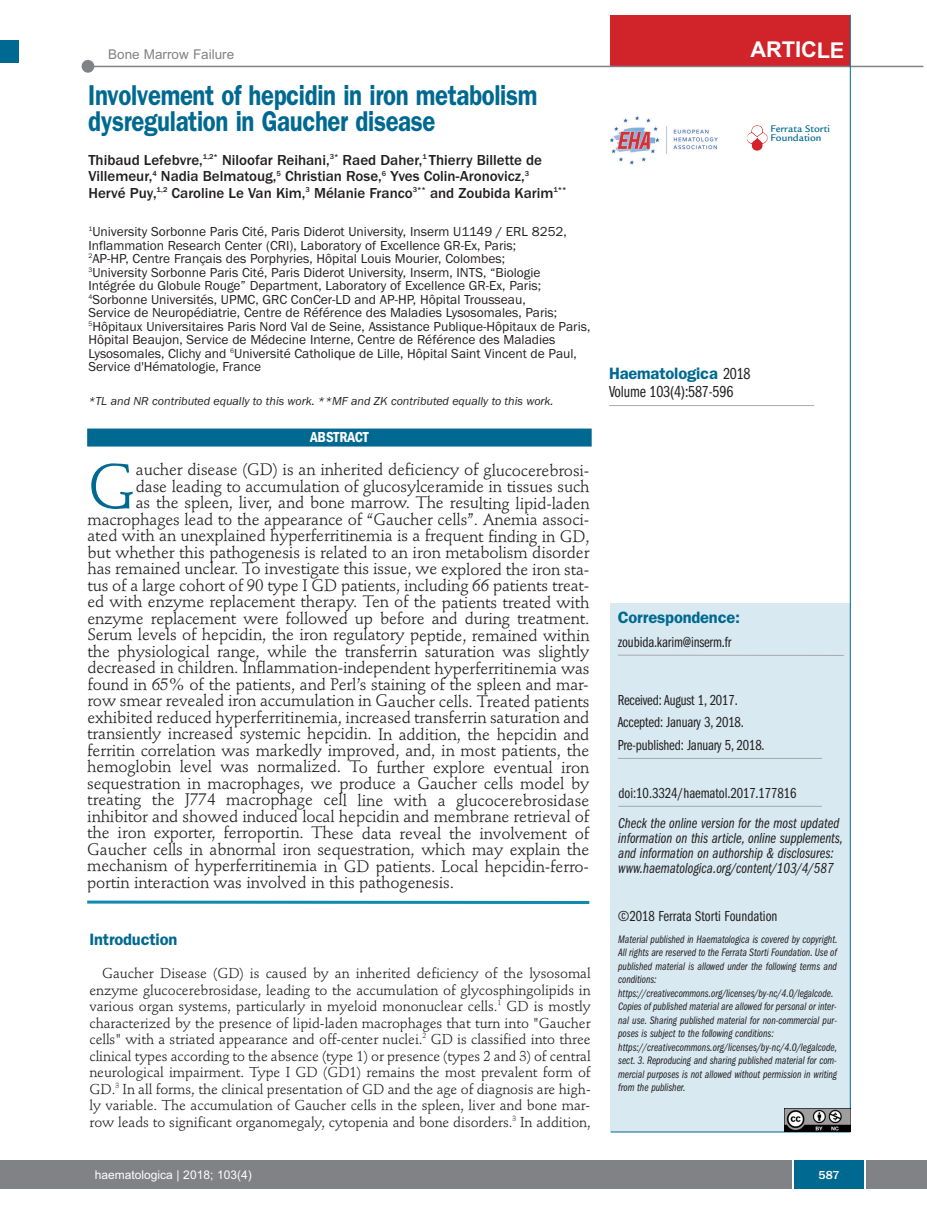
<style>
.page{position:relative;width:927px;height:1225px;background:#fff}
.page>*{position:absolute;margin:0;border:0;box-sizing:border-box;transform-origin:0 0}
.t1{font:62.7px "Stempel Schneidler";color:#006991}
.t2{font:600 28.8px/25.5px "Franklin Gothic";letter-spacing:-.015em;color:#006991;scale:.83 1}
.t3{font:700 21.75px "Arial";letter-spacing:-.01em;color:#fff}
.t4{font:16.5px "Stempel Schneidler";letter-spacing:-.01em;color:#231f20}
.t5{font:600 16.5px "Franklin Gothic";letter-spacing:-.01em;color:#006991}
.t6{font:16.5px "Franklin Gothic Book Cmpr";letter-spacing:-.01em;color:#231f20}
.t7{font:500 15px/16.5px "Franklin Gothic";color:#231f20}
.t8{font:15px/15px "Franklin Gothic Book Cmpr Ital";color:#231f20}
.t9{font:15px/22.5px "Franklin Gothic Book Cmpr";letter-spacing:-.01em;color:#231f20}
.t10{font:600 condensed 15px "Franklin Gothic";letter-spacing:-.005em;color:#fff}
.t11{font:14.25px/16.5px "Stempel Schneidler";letter-spacing:-.005em;color:#231f20;text-align:justify}
.t12{font:13.5px/13.5px "Franklin Gothic";color:#231f20}
.t13{font:13.5px "Arial";color:#808285}
.t14{font:italic 12px "Franklin Gothic";color:#231f20}
.t15{font:12px "Arial";color:#fff}
.t16{font:500 12px "Franklin Gothic";color:#fff}
.t17{font:11.25px/13.5px "Franklin Gothic Book Cmpr Ital";color:#231f20}
.t18{font:500 10.5px/9px "Legacy Sans";color:#006991}
.s1{font-family:"Franklin Gothic Book Cmpr";font-weight:400;color:#231f20}
</style>
<div class="page">
<div style="left:18px;top:1160px;width:909px;height:28px;background:#808285"></div>
<div style="left:794px;top:1160px;width:70px;height:28px;background:#006991"></div>
<hr style="left:792px;top:1160px;width:2px;height:28px;background:#fff">
<hr style="left:864px;top:1160px;width:2px;height:28px;background:#fff">
<div style="left:611px;top:603px;width:239px;height:529px;background:#d8e9f1"></div>
<hr style="left:618px;top:758px;width:204px;height:1px;background:#a8a9ad">
<hr style="left:618px;top:655px;width:226px;height:1px;background:#a8a9ad">
<hr style="left:611px;top:1131px;width:239px;height:1px;background:#006991">
<img style="left:747px;top:125px;width:20px;height:26px">
<img style="left:609px;top:116px;width:109px;height:49px">
<hr style="left:609px;top:405px;width:205px;height:1px;background:#a8a9ad">
<div style="left:611px;top:15px;width:239px;height:52px;background:#d1232a"></div>
<hr style="left:87px;top:66px;width:836px;height:1px;background:#808285">
<div style="left:82px;top:60px;width:12px;height:13px;background:#808285;border-radius:50%"></div>
<hr style="left:618px;top:806px;width:204px;height:1px;background:#a8a9ad">
<hr style="left:850px;top:15px;width:1px;height:1116px;background:#006991">
<img style="left:785px;top:1108px;width:65px;height:23px">
<div style="left:0;top:40px;width:19px;height:22px;background:#006991"></div>
<div style="left:0;top:1160px;width:18px;height:28px;background:#808285"></div>
<svg style="left:87px;top:900px;width:502px;height:4px;background:#49a6c2"></svg>
<div style="left:87px;top:428px;width:505px;height:18px;background:#006991"></div>
<p class="t13" style="left:108px;top:47px;width:128px">Bone Marrow Failure</p>
<h3 class="t3" style="left:751px;top:37px;width:95px">ARTICLE</h3>
<h2 class="t2" style="left:88px;top:85px;width:543px">Involvement of hepcidin in iron metabolism dysregulation in Gaucher disease</h2>
<p class="t7" style="left:88px;top:151px;width:480px">Thibaud Lefebvre,<sup>1,2*</sup> Niloofar Reihani,<sup>3*</sup> Raed Daher,<sup>1</sup> Thierry Billette de<br>Villemeur,<sup>4</sup> Nadia Belmatoug,<sup>5</sup> Christian Rose,<sup>6</sup> Yves Colin-Aronovicz,<sup>3<br></sup>Hervé Puy,<sup>1,2</sup> Caroline Le Van Kim,<sup>3</sup> Mélanie Franco<sup>3**</sup> and Zoubida Karim<sup>1**</sup></p>
<p class="t12" style="left:88px;top:225px;width:504px"><sup>1</sup>University Sorbonne Paris Cité, Paris Diderot University, Inserm U1149 / ERL 8252, Inflammation Research Center (CRI), Laboratory of Excellence GR-Ex, Paris;<br><sup>2</sup>AP-HP, Centre Français des Porphyries, Hôpital Louis Mourier, Colombes;<br><sup>3</sup>University Sorbonne Paris Cité, Paris Diderot University, Inserm, INTS, “Biologie Intégrée du Globule Rouge” Department, Laboratory of Excellence GR-Ex, Paris; <sup>4</sup>Sorbonne Universités, UPMC, GRC ConCer-LD and AP-HP, Hôpital Trousseau,<br>Service de Neuropédiatrie, Centre de Référence des Maladies Lysosomales, Paris; <sup>5</sup>Hôpitaux Universitaires Paris Nord Val de Seine, Assistance Publique-Hôpitaux de Paris, Hôpital Beaujon, Service de Médecine Interne, Centre de Référence des Maladies Lysosomales, Clichy and <sup>6</sup>Université Catholique de Lille, Hôpital Saint Vincent de Paul, Service d'Hématologie, France</p>
<p class="t14" style="left:88px;top:393px;width:467px">*TL and NR contributed equally to this work. **MF and ZK contributed equally to this work.</p>
<p class="t10" style="left:310px;top:432px;width:60px">ABSTRACT</p>
<h1 class="t1" style="left:88px;top:461px;width:50px">G</h1>
<p class="t4" style="left:136px;top:463px;width:455px">aucher disease (GD) is an inherited deficiency of glucocerebrosi-</p>
<p class="t4" style="left:136px;top:479px;width:455px">dase leading to accumulation of glucosylceramide in tissues such</p>
<p class="t4" style="left:136px;top:496px;width:455px">as the spleen, liver, and bone marrow. The resulting lipid-laden</p>
<p class="t4" style="left:87px;top:512px;width:503px">macrophages lead to the appearance of “Gaucher cells”. Anemia associ-</p>
<p class="t4" style="left:87px;top:529px;width:504px">ated with an unexplained hyperferritinemia is a frequent finding in GD,</p>
<p class="t4" style="left:87px;top:545px;width:504px">but whether this pathogenesis is related to an iron metabolism disorder</p>
<p class="t4" style="left:87px;top:562px;width:503px">has remained unclear. To investigate this issue, we explored the iron sta-</p>
<p class="t4" style="left:87px;top:578px;width:503px">tus of a large cohort of 90 type I GD patients, including 66 patients treat-</p>
<p class="t4" style="left:87px;top:595px;width:504px">ed with enzyme replacement therapy. Ten of the patients treated with</p>
<p class="t4" style="left:87px;top:611px;width:504px">enzyme replacement were followed up before and during treatment.</p>
<p class="t4" style="left:87px;top:628px;width:504px">Serum levels of hepcidin, the iron regulatory peptide, remained within</p>
<p class="t4" style="left:87px;top:644px;width:504px">the physiological range, while the transferrin saturation was slightly</p>
<p class="t4" style="left:87px;top:661px;width:504px">decreased in children. Inflammation-independent hyperferritinemia was</p>
<p class="t4" style="left:87px;top:677px;width:503px">found in 65% of the patients, and Perl’s staining of the spleen and mar-</p>
<p class="t4" style="left:87px;top:694px;width:504px">row smear revealed iron accumulation in Gaucher cells. Treated patients</p>
<p class="t4" style="left:87px;top:710px;width:504px">exhibited reduced hyperferritinemia, increased transferrin saturation and</p>
<p class="t4" style="left:87px;top:727px;width:504px">transiently increased systemic hepcidin. In addition, the hepcidin and</p>
<p class="t4" style="left:87px;top:743px;width:504px">ferritin correlation was markedly improved, and, in most patients, the</p>
<p class="t4" style="left:87px;top:760px;width:504px">hemoglobin level was normalized. To further explore eventual iron</p>
<p class="t4" style="left:87px;top:776px;width:504px">sequestration in macrophages, we produce a Gaucher cells model by</p>
<p class="t4" style="left:87px;top:793px;width:504px">treating the J774 macrophage cell line with a glucocerebrosidase</p>
<p class="t4" style="left:87px;top:809px;width:504px">inhibitor and showed induced local hepcidin and membrane retrieval of</p>
<p class="t4" style="left:87px;top:826px;width:504px">the iron exporter, ferroportin. These data reveal the involvement of</p>
<p class="t4" style="left:87px;top:842px;width:504px">Gaucher cells in abnormal iron sequestration, which may explain the</p>
<p class="t4" style="left:87px;top:859px;width:503px">mechanism of hyperferritinemia in GD patients. Local hepcidin-ferro-</p>
<p class="t4" style="left:87px;top:875px;width:368px">portin interaction was involved in this pathogenesis.</p>
<p class="t5" style="left:89px;top:933px;width:89px">Introduction</p>
<p class="t11" style="left:89px;top:966px;width:503px;text-indent:13px">Gaucher Disease (GD) is caused by an inherited deficiency of the lysosomal enzyme glucocerebrosidase, leading to the accumulation of glycosphingolipids in various organ systems, particularly in myeloid mononuclear cells.<sup>1</sup> GD is mostly characterized by the presence of lipid-laden macrophages that turn into "Gaucher cells" with a striated appearance and off-center nuclei.<sup>2</sup> GD is classified into three clinical types according to the absence (type 1) or presence (types 2 and 3) of central neurological impairment. Type I GD (GD1) remains the most prevalent form of GD.<sup>3</sup> In all forms, the clinical presentation of GD and the age of diagnosis are high&shy;ly variable. The accumulation of Gaucher cells in the spleen, liver and bone mar&shy;row leads to significant organomegaly, cytopenia and bone disorders.<sup>3</sup> In addition,</p>
<p class="t18" style="left:771px;top:125px;width:61px">Ferrata Storti<br>Foundation</p>
<p class="t5" style="left:609px;top:367px;width:143px">Haematologica <span class="s1">2018</span></p>
<p class="t6" style="left:609px;top:386px;width:126px">Volume 103(4):587-596</p>
<p class="t5" style="left:618px;top:612px;width:124px">Correspondence:</p>
<p class="t9" style="left:618px;top:631px;width:115px">zoubida.karim@inserm.fr</p>
<p class="t9" style="left:618px;top:690px;width:148px">Received: August 1, 2017.<br>Accepted: January 3, 2018.<br>Pre-published: January 5, 2018.</p>
<p class="t9" style="left:618px;top:782px;width:180px">doi:10.3324/haematol.2017.177816</p>
<p class="t8" style="left:618px;top:817px;width:226px">Check the online version for the most updated information on this article, online supplements, and information on authorship &amp; disclosures: www.haematologica.org/content/103/4/587</p>
<p class="t9" style="left:618px;top:906px;width:161px">©2018 Ferrata Storti Foundation</p>
<p class="t17" style="left:618px;top:933px;width:221px">Material published in Haematologica is covered by copyright.<br>All rights are reserved to the Ferrata Storti Foundation. Use of published material is allowed under the following terms and conditions: https://creativecommons.org/licenses/by-nc/4.0/legalcode.<br>Copies of published material are allowed for personal or inter&shy;nal use. Sharing published material for non-commercial pur&shy;poses is subject to the following conditions: https://creativecommons.org/licenses/by-nc/4.0/legalcode, sect. 3. Reproducing and sharing published material for com&shy;mercial purposes is not allowed without permission in writing from the publisher.</p>
<p class="t15" style="left:95px;top:1167px;width:158px">haematologica | 2018; 103(4)</p>
<p class="t16" style="left:819px;top:1167px;width:22px">587</p>
</div>
